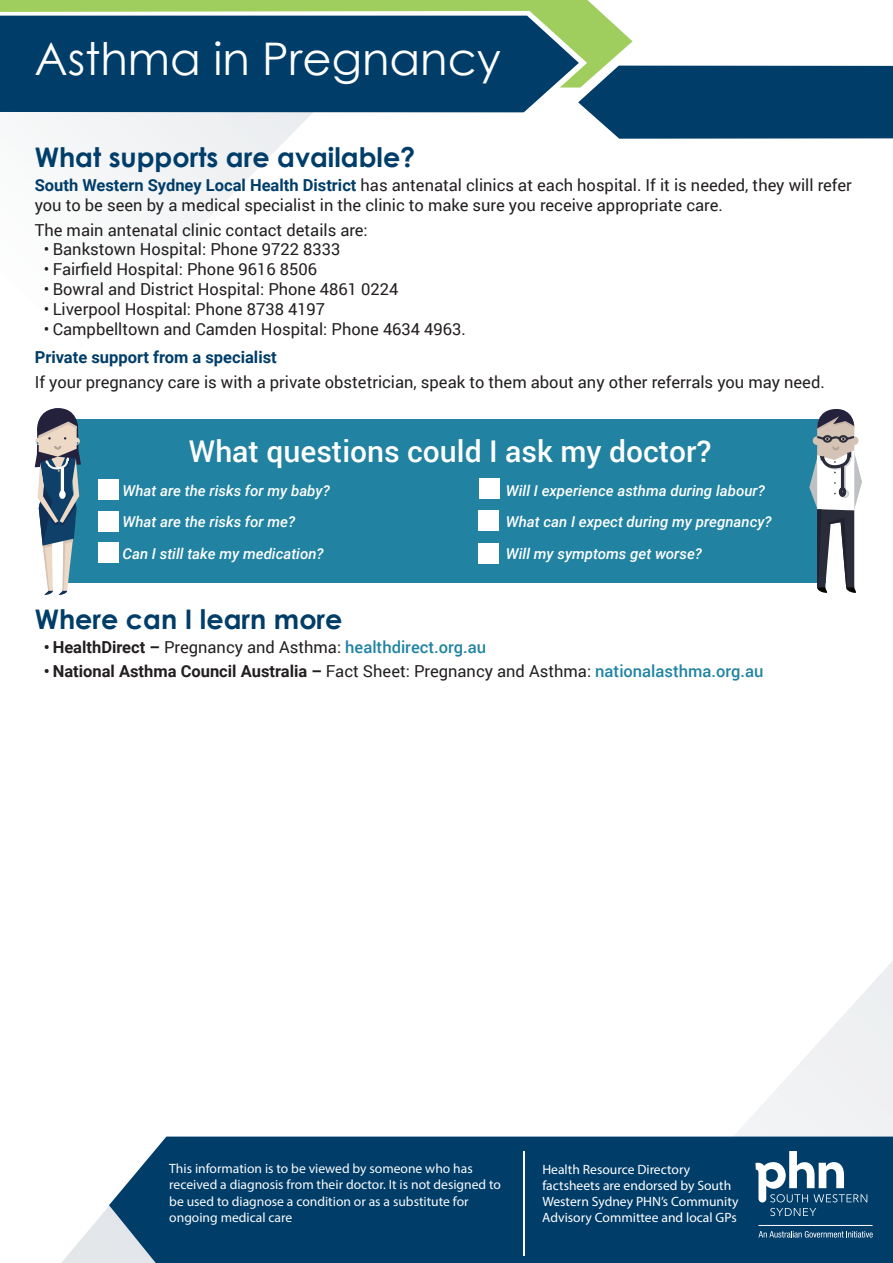
<style>
.page{position:relative;width:893px;height:1263px;background:#fff}
.page>*{position:absolute;margin:0;border:0;box-sizing:border-box;transform-origin:0 0}
.t1{font:45px "Century Gothic";color:#fff}
.t2{font:500 30px "Roboto";color:#fff}
.t3{font:700 27px "Century Gothic";color:#003d69}
.General_paragraphs{font:16.5px/19.8px "Roboto";color:#231f20}
.t4{font:700 16.5px "Roboto";color:#231f20}
.General_paragraphs-2{font:700 16.5px "Roboto";color:#003d69}
.t5{font:italic 500 15px "Roboto";color:#fff}
.t6{font:13.5px/16.2px "Myriad Pro";color:#fafbfb}
.t7{font:13.5px/16.2px "Myriad Pro";color:#fff}
.s1{font-weight:700;color:#003d69}
.s2{font-weight:700}
.s3{font-weight:500;color:#2084a2}
.s4{font-weight:400}
</style>
<div class="page">
<svg style="left:734px;top:961px;width:159px;height:175px"></svg>
<svg style="left:61px;top:1206px;width:48px;height:57px"></svg>
<div style="left:109px;top:1136px;width:784px;height:127px;background:#003d69"></div>
<svg style="left:770px;top:1208px;width:46px;height:8px"></svg>
<svg style="left:755px;top:1151px;width:112px;height:51px"></svg>
<svg style="left:758px;top:1231px;width:115px;height:6px"></svg>
<hr style="left:523px;top:1151px;width:2px;height:105px;background:#fff">
<svg style="left:34px;top:114px;width:277px;height:134px"></svg>
<div style="left:587px;top:66px;width:306px;height:73px;background:#003d69"></div>
<svg style="left:0;top:0;width:634px;height:88px;background:#a5cd77"></svg>
<svg style="left:0;top:11px;width:587px;height:103px;background:#1a5175"></svg>
<div style="left:65px;top:419px;width:761px;height:164px;background:#2182a2"></div>
<div style="left:99px;top:479px;width:20px;height:20px;background:#fff"></div>
<div style="left:99px;top:512px;width:20px;height:20px;background:#fff"></div>
<div style="left:99px;top:543px;width:20px;height:20px;background:#fff"></div>
<div style="left:479px;top:478px;width:20px;height:20px;background:#fff"></div>
<div style="left:479px;top:510px;width:20px;height:20px;background:#fff"></div>
<svg style="left:35px;top:408px;width:46px;height:187px"></svg>
<svg style="left:809px;top:409px;width:53px;height:184px"></svg>
<div style="left:478px;top:543px;width:20px;height:20px;background:#fff"></div>
<p class="t1" style="left:34px;top:28px;width:468px">Asthma in Pregnancy</p>
<p class="t3" style="left:35px;top:137px;width:382px">What supports are available?</p>
<p class="General_paragraphs" style="left:35px;top:175px;width:819px"><span class="s1">South Western Sydney Local Health District</span> has antenatal clinics at each hospital. If it is needed, they will refer you to be seen by a medical specialist in the clinic to make sure you receive appropriate care.</p>
<p class="General_paragraphs" style="left:35px;top:219px;width:335px">The main antenatal clinic contact details are:</p>
<p class="General_paragraphs" style="left:44px;top:239px;width:298px">• Bankstown Hospital: Phone 9722 8333</p>
<p class="General_paragraphs" style="left:44px;top:259px;width:275px">• Fairfield Hospital: Phone 9616 8506</p>
<p class="General_paragraphs" style="left:44px;top:278px;width:356px">• Bowral and District Hospital: Phone 4861 0224</p>
<p class="General_paragraphs" style="left:44px;top:298px;width:283px">• Liverpool Hospital: Phone 8738 4197</p>
<p class="General_paragraphs" style="left:44px;top:318px;width:424px">• Campbelltown and Camden Hospital: Phone 4634 4963.</p>
<p class="General_paragraphs-2" style="left:35px;top:346px;width:244px">Private support from a specialist</p>
<p class="General_paragraphs" style="left:35px;top:371px;width:792px">If your pregnancy care is with a private obstetrician, speak to them about any other referrals you may need.</p>
<p class="t2" style="left:189px;top:430px;width:524px">What questions could I ask my doctor?</p>
<p class="t5" style="left:123px;top:480px;width:209px">What are the risks for my baby?</p>
<p class="t5" style="left:123px;top:511px;width:174px">What are the risks for me?</p>
<p class="t5" style="left:123px;top:543px;width:203px">Can I still take my medication?</p>
<p class="t5" style="left:506px;top:480px;width:260px">Will I experience asthma during labour?</p>
<p class="t5" style="left:506px;top:511px;width:267px">What can I expect during my pregnancy?</p>
<p class="t5" style="left:506px;top:543px;width:198px">Will my symptoms get worse?</p>
<p class="t3" style="left:35px;top:598px;width:309px">Where can I learn more</p>
<p class="General_paragraphs" style="left:44px;top:636px;width:444px"><span class="s2">• HealthDirect –</span> Pregnancy and Asthma: <span class="s3">healthdirect.org.au</span></p>
<p class="t4" style="left:44px;top:660px;width:721px">• National Asthma Council Australia – <span class="s4">Fact Sheet: Pregnancy and Asthma:</span> <span class="s3">nationalasthma.org.au</span></p>
<p class="t6" style="left:169px;top:1160px;width:333px">This information is to be viewed by someone who has received a diagnosis from their doctor. It is not designed to be used to diagnose a condition or as a substitute for ongoing medical care</p>
<p class="t7" style="left:542px;top:1161px;width:198px">Health Resource Directory factsheets are endorsed by South<br>Western Sydney PHN’s Community<br>Advisory Committee and local GPs</p>
</div>
